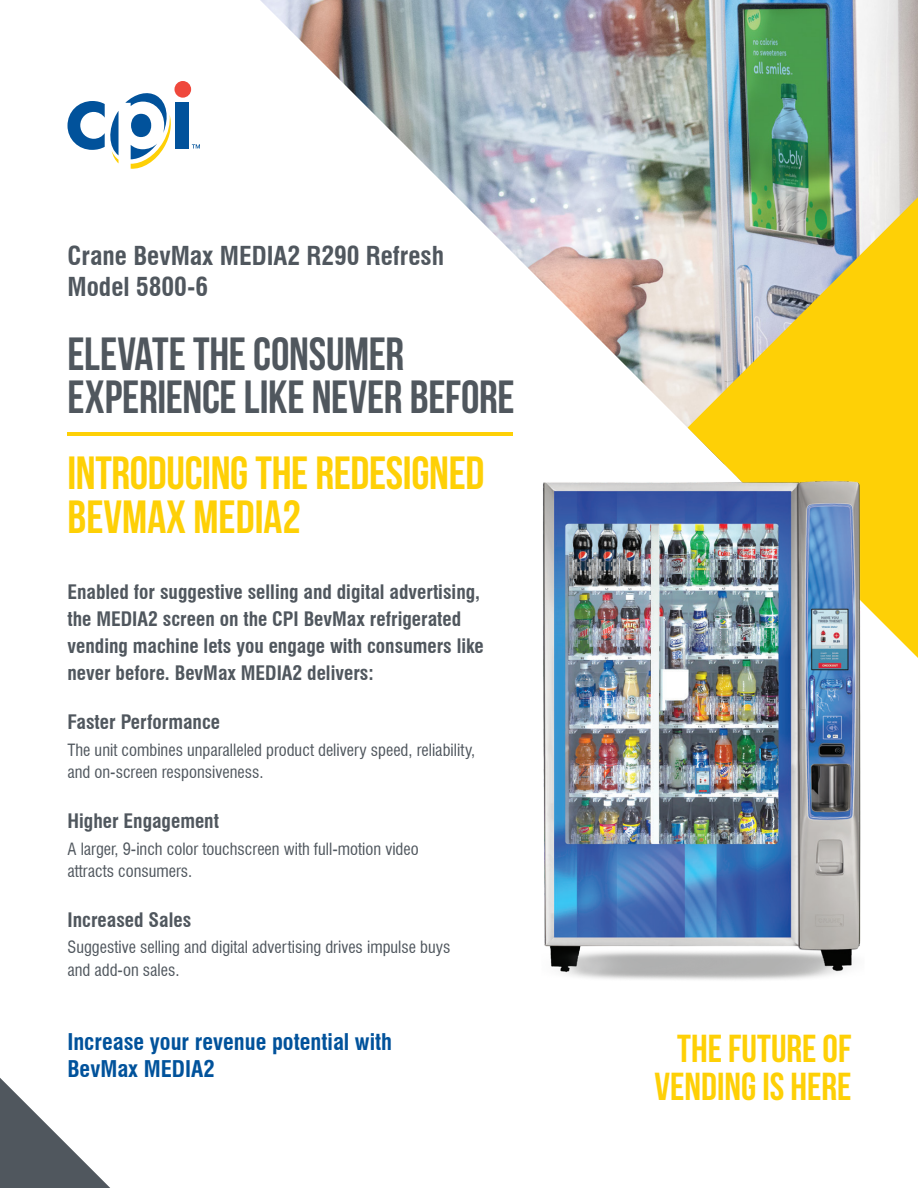
<style>
.page{position:relative;width:918px;height:1188px;background:#fff}
.page>*{position:absolute;margin:0;border:0;box-sizing:border-box;transform-origin:0 0}
.t1{font:700 46.5px/43.5px "Bebas Neue";letter-spacing:-.005em;color:#50575e}
.t2{font:700 46.5px/43.5px "Bebas Neue";letter-spacing:-.01em;color:#fed006}
.t3{font:700 39px/37.5px "Bebas Neue";color:#fed006;text-align:center}
.subs{font:700 condensed 25.5px/30.6px "Swiss 721 BT";color:#50575e}
.t4{font:700 condensed 22.5px/27px "Swiss 721 BT";color:#01529b}
.t5{font:700 condensed 19.5px/27px "Swiss 721 BT";color:#50575e}
.t6{font:condensed 16.5px/22.5px "Swiss 721 BT";color:#50575e}
</style>
<div class="page">
<img style="left:260px;top:0;width:658px;height:436px">
<hr style="left:68px;top:432px;width:445px;height:3px;background:#fed006">
<div style="left:174px;top:81px;width:17px;height:17px;background:#ef483c;border-radius:50%"></div>
<div style="left:176px;top:102px;width:13px;height:46px;background:#01529b"></div>
<svg style="left:192px;top:144px;width:8px;height:5px"></svg>
<svg style="left:68px;top:101px;width:51px;height:62px"></svg>
<svg style="left:125px;top:93px;width:46px;height:76px"></svg>
<svg style="left:688px;top:197px;width:230px;height:461px;background:#e5cc52"></svg>
<img style="left:543px;top:478px;width:321px;height:502px">
<svg style="left:0;top:1078px;width:110px;height:110px"></svg>
<p class="subs" style="left:68px;top:241px;width:378px">Crane BevMax MEDIA2 R290 Refresh<br>Model 5800-6</p>
<p class="t1" style="left:68px;top:331px;width:449px">ELEVATE THE CONSUMER<br>EXPERIENCE LIKE NEVER BEFORE</p>
<p class="t2" style="left:68px;top:451px;width:418px">INTRODUCING THE REDESIGNED<br>BEVMAX MEDIA2</p>
<p class="t5" style="left:68px;top:578px;width:418px">Enabled for suggestive selling and digital advertising, the MEDIA2 screen on the CPI BevMax refrigerated vending machine lets you engage with consumers like never before. BevMax MEDIA2 delivers:</p>
<p class="t5" style="left:68px;top:709px;width:154px">Faster Performance</p>
<p class="t6" style="left:67px;top:739px;width:409px">The unit combines unparalleled product delivery speed, reliability, and on-screen responsiveness.</p>
<p class="t5" style="left:67px;top:807px;width:153px">Higher Engagement</p>
<p class="t6" style="left:67px;top:837px;width:353px">A larger, 9-inch color touchscreen with full-motion video attracts consumers.</p>
<p class="t5" style="left:67px;top:906px;width:125px">Increased Sales</p>
<p class="t6" style="left:67px;top:936px;width:385px">Suggestive selling and digital advertising drives impulse buys and add-on sales.</p>
<p class="t4" style="left:67px;top:1028px;width:326px">Increase your revenue potential with<br>BevMax MEDIA2</p>
<p class="t3" style="left:654px;top:1030px;width:198px">THE FUTURE OF<br>VENDING IS HERE</p>
</div>
